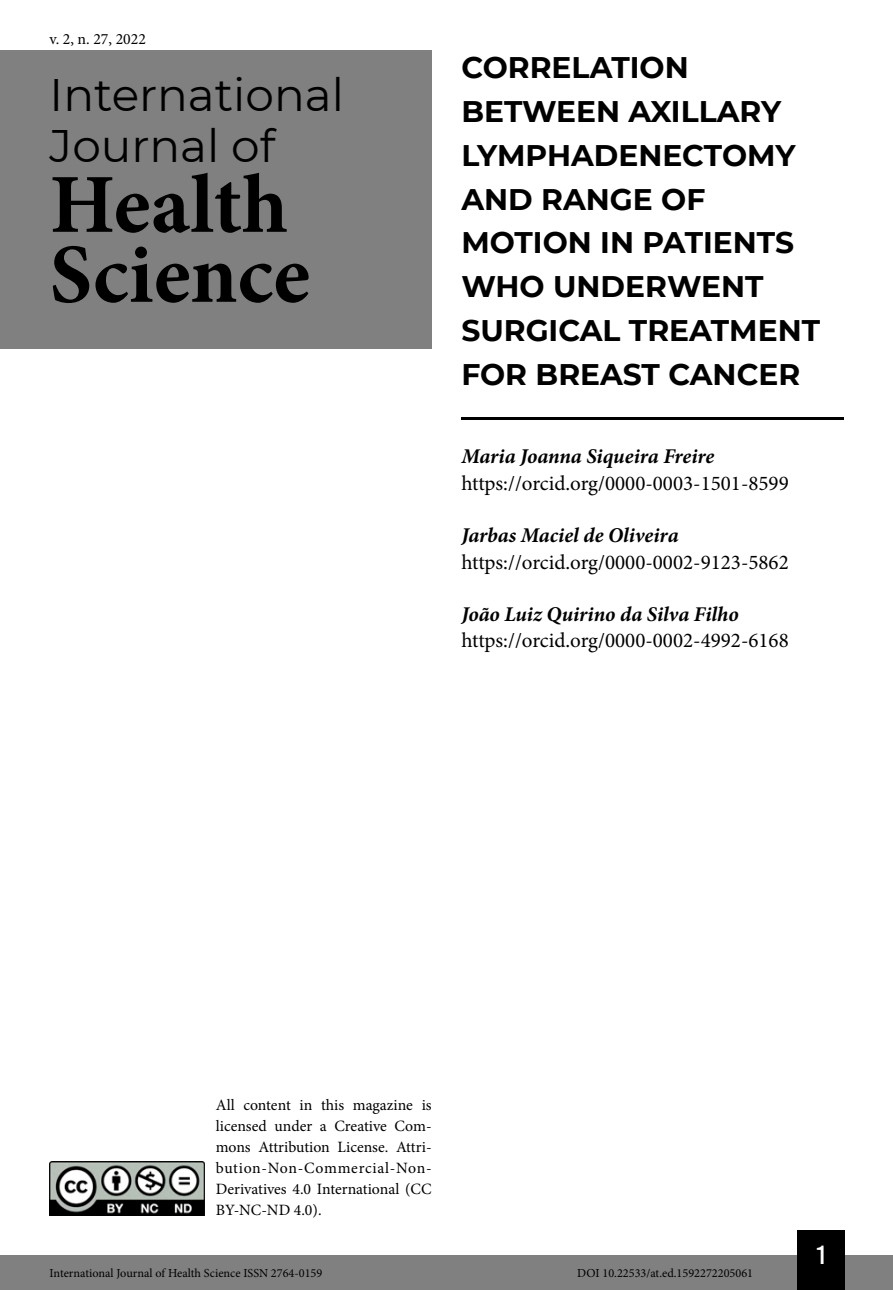
<style>
.page{position:relative;width:893px;height:1290px;background:#fff}
.page>*{position:absolute;margin:0;border:0;box-sizing:border-box;transform-origin:0 0}
.t1{font:700 84px/70px "Minion Pro";color:#000}
.t2{font:45.5px/50.8px "Montserrat";color:#000}
.Título_Artigo{font:700 29.75px/43.8px "Montserrat";color:#000}
.t3{font:26.25px "Bebas Kai";color:#fff}
.Infos_autor{font:21px "Minion Pro";color:#000}
.Autor{font:italic 700 21px "Minion Pro";letter-spacing:-.005em;color:#000}
.t4{font:15.75px/21px "Minion Pro";color:#000;text-align:justify}
.t5{font:12.25px "Minion Pro";color:#000}
</style>
<div class="page">
<div style="left:0;top:1255px;width:893px;height:35px;background:#808080"></div>
<div style="left:797px;top:1230px;width:48px;height:60px;background:#000"></div>
<img style="left:50px;top:1161px;width:154px;height:54px">
<div style="left:0;top:50px;width:432px;height:298px;background:#808080"></div>
<hr style="left:461px;top:417px;width:382px;height:2px;background:#000">
<p class="t4" style="left:50px;top:28px;width:98px">v. 2, n. 27, 2022</p>
<h2 class="t2" style="left:50px;top:68px;width:296px">International<br>Journal of</h2>
<h1 class="t1" style="left:50px;top:169px;width:262px">Health<br>Science</h1>
<p class="Título_Artigo" style="left:461px;top:44px;width:360px">CORRELATION<br>BETWEEN AXILLARY<br>LYMPHADENECTOMY<br>AND RANGE OF<br>MOTION IN PATIENTS<br>WHO UNDERWENT<br>SURGICAL TREATMENT<br>FOR BREAST CANCER</p>
<p class="Autor" style="left:461px;top:442px;width:255px">Maria Joanna Siqueira Freire</p>
<p class="Infos_autor" style="left:461px;top:469px;width:329px">https://orcid.org/0000-0003-1501-8599</p>
<p class="Autor" style="left:461px;top:520px;width:219px">Jarbas Maciel de Oliveira</p>
<p class="Infos_autor" style="left:461px;top:548px;width:329px">https://orcid.org/0000-0002-9123-5862</p>
<p class="Autor" style="left:461px;top:599px;width:279px">João Luiz Quirino da Silva Filho</p>
<p class="Infos_autor" style="left:461px;top:626px;width:329px">https://orcid.org/0000-0002-4992-6168</p>
<p class="t4" style="left:216px;top:1095px;width:217px">All content in this magazine is licensed under a Creative Com&shy;mons Attribution License. Attri&shy;bution-Non-Commercial-Non-Derivatives 4.0 International (CC BY-NC-ND 4.0).</p>
<h3 class="t3" style="left:817px;top:1241px;width:10px">1</h3>
<p class="t5" style="left:50px;top:1265px;width:274px">International Journal of Health Science ISSN 2764-0159</p>
<p class="t5" style="left:577px;top:1265px;width:177px">DOI 10.22533/at.ed.1592272205061</p>
</div>
